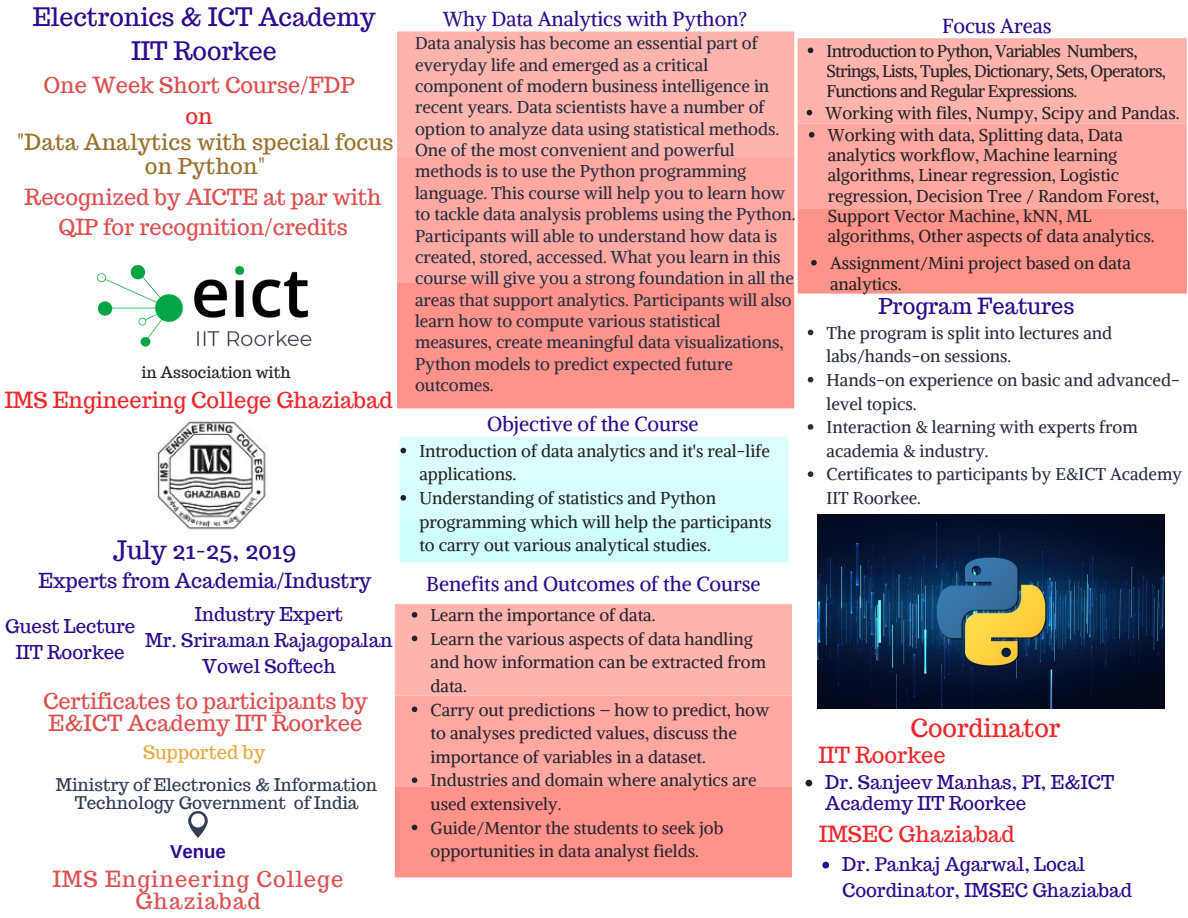
<style>
.page{position:relative;width:1188px;height:918px;background:#fff}
.page>*{position:absolute;margin:0;border:0;box-sizing:border-box;transform-origin:0 0}
.t1{font:24.9px/33.8px "Trocchi";color:#2c0a8d;text-align:center}
.t2{font:24.9px "Trocchi";color:#ee282c}
.t3{font:21.75px/30.3px "Trocchi";color:#dd5050;text-align:center}
.t4{font:21.75px "Trocchi";color:#ee282c}
.t5{font:21.75px/23.7px "Trocchi";letter-spacing:.01em;color:#99712d;text-align:center}
.t6{font:21.75px/22.5px "Trocchi";letter-spacing:.05em;color:#dd5050;text-align:center}
.t7{font:21.75px "Trocchi";color:#2c0a8d}
.t8{font:20.25px "Alike";color:#2c0a8d}
.t9{font:20.25px "Trocchi";color:#2c0a8d}
.t10{font:18.75px/25.8px "Trocchi";color:#2c0a8d;text-align:center}
.t11{font:18.75px "Trocchi";color:#e7ab43}
.t12{font:700 18.75px "Arimo";color:#2c0a8d}
.t13{font:17.1px/21.3px "Alike";color:#242d3c}
.t14{font:17.1px/20.2px "Alike";color:#222}
.t15{font:17.1px/23.7px "Alike";color:#28242c}
.t16{font:17.1px/21.1px "Alike";letter-spacing:-.04em;color:#222}
.t17{font:17.1px/18px "Trocchi";color:#313c53;text-align:center}
.t18{font:15.6px "Trocchi";color:#222}
</style>
<div class="page">
<img style="left:188px;top:811px;width:20px;height:27px">
<div style="left:395px;top:786px;width:397px;height:92px;background:#ff938b"></div>
<div style="left:395px;top:695px;width:397px;height:91px;background:#ffa8a2"></div>
<div style="left:395px;top:604px;width:397px;height:91px;background:#ffb3ad"></div>
<div style="left:397px;top:283px;width:397px;height:125px;background:#ff938b"></div>
<div style="left:397px;top:157px;width:397px;height:126px;background:#ffa8a2"></div>
<div style="left:397px;top:32px;width:397px;height:125px;background:#ffb3ad"></div>
<svg style="left:412px;top:612px;width:5px;height:6px"></svg>
<svg style="left:412px;top:636px;width:5px;height:5px"></svg>
<svg style="left:412px;top:706px;width:5px;height:6px"></svg>
<svg style="left:412px;top:777px;width:5px;height:6px"></svg>
<svg style="left:412px;top:825px;width:5px;height:5px"></svg>
<div style="left:798px;top:209px;width:389px;height:85px;background:#ff938b"></div>
<div style="left:798px;top:123px;width:389px;height:86px;background:#ffa8a2"></div>
<div style="left:798px;top:38px;width:389px;height:85px;background:#ffb3ad"></div>
<svg style="left:808px;top:330px;width:5px;height:5px"></svg>
<svg style="left:808px;top:377px;width:5px;height:5px"></svg>
<svg style="left:808px;top:424px;width:5px;height:6px"></svg>
<svg style="left:808px;top:471px;width:5px;height:6px"></svg>
<svg style="left:822px;top:862px;width:7px;height:6px"></svg>
<svg style="left:808px;top:48px;width:5px;height:5px"></svg>
<svg style="left:807px;top:110px;width:5px;height:5px"></svg>
<svg style="left:809px;top:132px;width:5px;height:6px"></svg>
<svg style="left:811px;top:260px;width:6px;height:6px"></svg>
<img style="left:818px;top:514px;width:346px;height:195px">
<div style="left:399px;top:521px;width:390px;height:41px;background:#cffffa"></div>
<div style="left:399px;top:479px;width:390px;height:42px;background:#d8fffb"></div>
<div style="left:399px;top:436px;width:390px;height:43px;background:#ddfffb"></div>
<svg style="left:400px;top:448px;width:6px;height:5px"></svg>
<svg style="left:400px;top:495px;width:6px;height:6px"></svg>
<img style="left:97px;top:265px;width:215px;height:82px">
<svg style="left:806px;top:780px;width:6px;height:6px"></svg>
<img style="left:157px;top:420px;width:109px;height:110px">
<h1 class="t1" style="left:33px;top:0;width:344px">Electronics &amp; ICT Academy<br>IIT Roorkee</h1>
<p class="t3" style="left:43px;top:70px;width:313px">One Week Short Course/FDP</p>
<p class="t4" style="left:186px;top:102px;width:29px">on</p>
<p class="t5" style="left:17px;top:131px;width:378px">"Data Analytics with special focus on Python"</p>
<p class="t3" style="left:25px;top:182px;width:359px">Recognized by AICTE at par with<br>QIP for recognition/credits</p>
<p class="t18" style="left:141px;top:362px;width:151px">in Association with</p>
<p class="t4" style="left:5px;top:386px;width:389px">IMS Engineering College Ghaziabad</p>
<h1 class="t1" style="left:113px;top:533px;width:186px">July 21-25, 2019</h1>
<p class="t9" style="left:38px;top:568px;width:335px">Experts from Academia/Industry</p>
<p class="t10" style="left:5px;top:614px;width:132px">Guest Lecture<br>IIT Roorkee</p>
<p class="t10" style="left:145px;top:601px;width:249px">Industry Expert<br>Mr. Sriraman Rajagopalan<br>Vowel Softech</p>
<p class="t3" style="left:43px;top:691px;width:326px;line-height:21.3px;text-align:left">Certificates to participants by<br>E&amp;ICT Academy IIT Roorkee</p>
<p class="t11" style="left:143px;top:740px;width:124px">Supported by</p>
<p class="t17" style="left:56px;top:776px;width:323px">Ministry of Electronics &amp; Information<br>Technology Government of India</p>
<p class="t12" style="left:170px;top:841px;width:57px">Venue</p>
<p class="t6" style="left:53px;top:867px;width:292px">IMS Engineering College<br>Ghaziabad</p>
<p class="t8" style="left:443px;top:6px;width:306px">Why Data Analytics with Python?</p>
<p class="t8" style="left:942px;top:13px;width:111px">Focus Areas</p>
<p class="t13" style="left:415px;top:32px;width:382px">Data analysis has become an essential part of everyday life and emerged as a critical component of modern business intelligence in recent years. Data scientists have a number of option to analyze data using statistical methods.<br>One of the most convenient and powerful methods is to use the Python programming language. This course will help you to learn how to tackle data analysis problems using the Python.<br>Participants will able to understand how data is created, stored, accessed. What you learn in this course will give you a strong foundation in all the areas that support analytics. Participants will also learn how to compute various statistical measures, create meaningful data visualizations, Python models to predict expected future outcomes.</p>
<p class="t8" style="left:487px;top:411px;width:213px">Objective of the Course</p>
<p class="t14" style="left:419px;top:439px;width:354px;line-height:23.7px">Introduction of data analytics and it's real-life applications.<br>Understanding of statistics and Python programming which will help the participants to carry out various analytical studies.</p>
<p class="t8" style="left:426px;top:571px;width:336px">Benefits and Outcomes of the Course</p>
<p class="t15" style="left:431px;top:603px;width:340px">Learn the importance of data.<br>Learn the various aspects of data handling and how information can be extracted from data.<br>Carry out predictions – how to predict, how to analyses predicted values, discuss the importance of variables in a dataset.<br>Industries and domain where analytics are used extensively.<br>Guide/Mentor the students to seek job opportunities in data analyst fields.</p>
<p class="t16" style="left:826px;top:40px;width:356px">Introduction to Python, Variables Numbers, Strings, Lists, Tuples, Dictionary, Sets, Operators, Functions and Regular Expressions.<br>Working with files, Numpy, Scipy and Pandas.<br>Working with data, Splitting data, Data</p>
<p class="t14" style="left:828px;top:145px;width:333px">analytics workflow, Machine learning algorithms, Linear regression, Logistic regression, Decision Tree / Random Forest, Support Vector Machine, kNN, ML algorithms, Other aspects of data analytics.</p>
<p class="t14" style="left:830px;top:252px;width:302px;line-height:21.3px">Assignment/Mini project based on data analytics.</p>
<p class="t7" style="left:878px;top:292px;width:198px">Program Features</p>
<p class="t13" style="left:827px;top:321px;width:357px;line-height:23.7px">The program is split into lectures and labs/hands-on sessions.<br>Hands-on experience on basic and advanced&shy;level topics.<br>Interaction &amp; learning with experts from academia &amp; industry.<br>Certificates to participants by E&amp;ICT Academy<br>IIT Roorkee.</p>
<h1 class="t2" style="left:911px;top:712px;width:151px">Coordinator</h1>
<p class="t4" style="left:818px;top:741px;width:129px">IIT Roorkee</p>
<p class="t10" style="left:825px;top:771px;width:290px;line-height:21.3px;text-align:left">Dr. Sanjeev Manhas, PI, E&amp;ICT<br>Academy IIT Roorkee</p>
<p class="t4" style="left:819px;top:819px;width:197px">IMSEC Ghaziabad</p>
<p class="t10" style="left:842px;top:851px;width:291px;text-align:left">Dr. Pankaj Agarwal, Local<br>Coordinator, IMSEC Ghaziabad</p>
</div>
